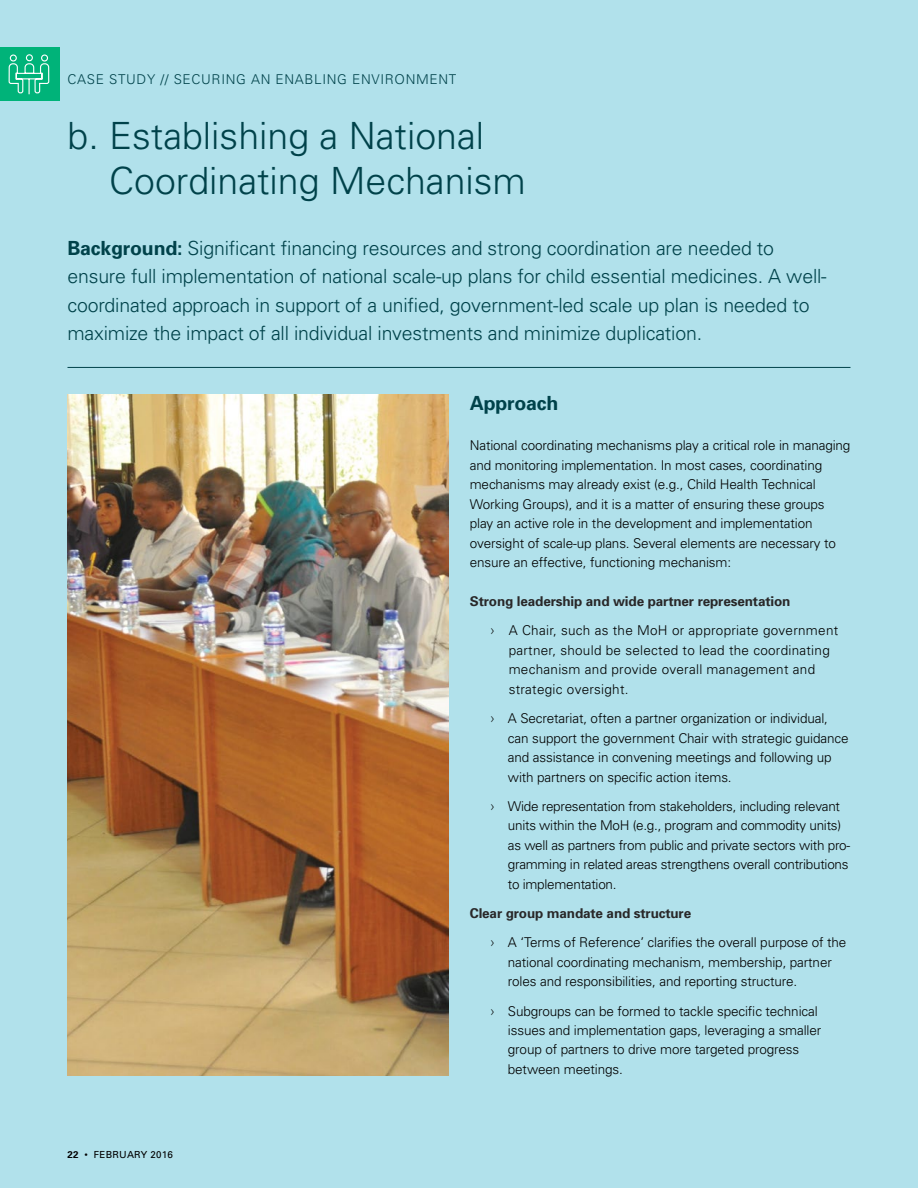
<style>
.page{position:relative;width:918px;height:1188px;background:#b1e1eb}
.page>*{position:absolute;margin:0;border:0;box-sizing:border-box;transform-origin:0 0}
.t1{font:300 37.5px/45px "Univers";color:#00424a}
.t2{font:300 19.5px/28.5px "Univers";letter-spacing:-.01em;color:#00424a}
.t3{font:700 19.5px "Univers";letter-spacing:-.01em;color:#00424a}
.t4{font:300 13.5px/19.5px "Univers";letter-spacing:-.01em;color:#000}
.t5{font:300 13.5px/19.5px "Univers";letter-spacing:.02em;color:#000}
.t6{font:700 13.5px/29.2px "Univers";letter-spacing:-.01em;color:#292829}
.t7{font:300 13.5px "Univers";letter-spacing:.05em;color:#00424a}
.t8{font:9.75px "Univers";letter-spacing:.025em;color:#000}
.s1{font-weight:700}
.s2{font-family:"Fira Sans";font-weight:200;color:#000}
.s3{font-weight:300;color:#000}
.s4{font-family:"Fira Sans";font-weight:200}
.s5{font-weight:700;color:#292829}
</style>
<div class="page">
<hr style="left:68px;top:367px;width:782px;height:1px;background:#00424a">
<img style="left:68px;top:395px;width:380px;height:680px">
<div style="left:0;top:47px;width:59px;height:54px;background:#00b379"></div>
<svg style="left:8px;top:54px;width:42px;height:41px"></svg>
<p class="t7" style="left:68px;top:71px;width:390px">CASE STUDY // SECURING AN ENABLING ENVIRONMENT</p>
<h1 class="t1" style="left:109px;top:113px;width:418px;text-indent:-42px">b. Establishing a National<br>Coordinating Mechanism</h1>
<p class="t2" style="left:68px;top:233px;width:761px"><span class="s1">Background:</span> Significant financing resources and strong coordination are needed to ensure full implementation of national scale-up plans for child essential medicines. A well&shy;coordinated approach in support of a unified, government-led scale up plan is needed to maximize the impact of all individual investments and minimize duplication.</p>
<p class="t8" style="left:68px;top:1149px;width:107px"><span class="s1">22</span> • FEBRUARY 2016</p>
<h2 class="t3" style="left:470px;top:392px;width:90px">Approach</h2>
<p class="t4" style="left:470px;top:436px;width:382px">National coordinating mechanisms play a critical role in managing and monitoring implementation. In most cases, coordinating mechanisms may already exist (e.g., Child Health Technical Working Groups), and it is a matter of ensuring these groups play an active role in the development and implementation oversight of scale-up plans. Several elements are necessary to ensure an effective, functioning mechanism:</p>
<p class="t6" style="left:490px;top:587px;width:350px;text-indent:-20px">Strong leadership and wide partner representation<br><span class="s2">›</span> <span class="s3">A Chair, such as the MoH or appropriate government</span></p>
<p class="t5" style="left:509px;top:640px;width:323px">partner, should be selected to lead the coordinating mechanism and provide overall management and strategic oversight.</p>
<p class="t4" style="left:508px;top:709px;width:342px;text-indent:-18px"><span class="s4">›</span> A Secretariat, often a partner organization or individual, can support the government Chair with strategic guidance and assistance in convening meetings and following up with partners on specific action items.</p>
<p class="t4" style="left:508px;top:796px;width:344px;text-indent:-18px"><span class="s4">›</span> Wide representation from stakeholders, including relevant units within the MoH (e.g., program and commodity units) as well as partners from public and private sectors with pro&shy;gramming in related areas strengthens overall contributions to implementation.</p>
<p class="t4" style="left:490px;top:899px;width:358px;line-height:29.2px;text-indent:-20px"><span class="s5">Clear group mandate and structure<br></span><span class="s4">›</span> A ‘Terms of Reference’ clarifies the overall purpose of the</p>
<p class="t4" style="left:508px;top:952px;width:325px">national coordinating mechanism, membership, partner roles and responsibilities, and reporting structure.</p>
<p class="t4" style="left:508px;top:1001px;width:315px;text-indent:-18px"><span class="s4">›</span> Subgroups can be formed to tackle specific technical issues and implementation gaps, leveraging a smaller group of partners to drive more targeted progress between meetings.</p>
</div>
